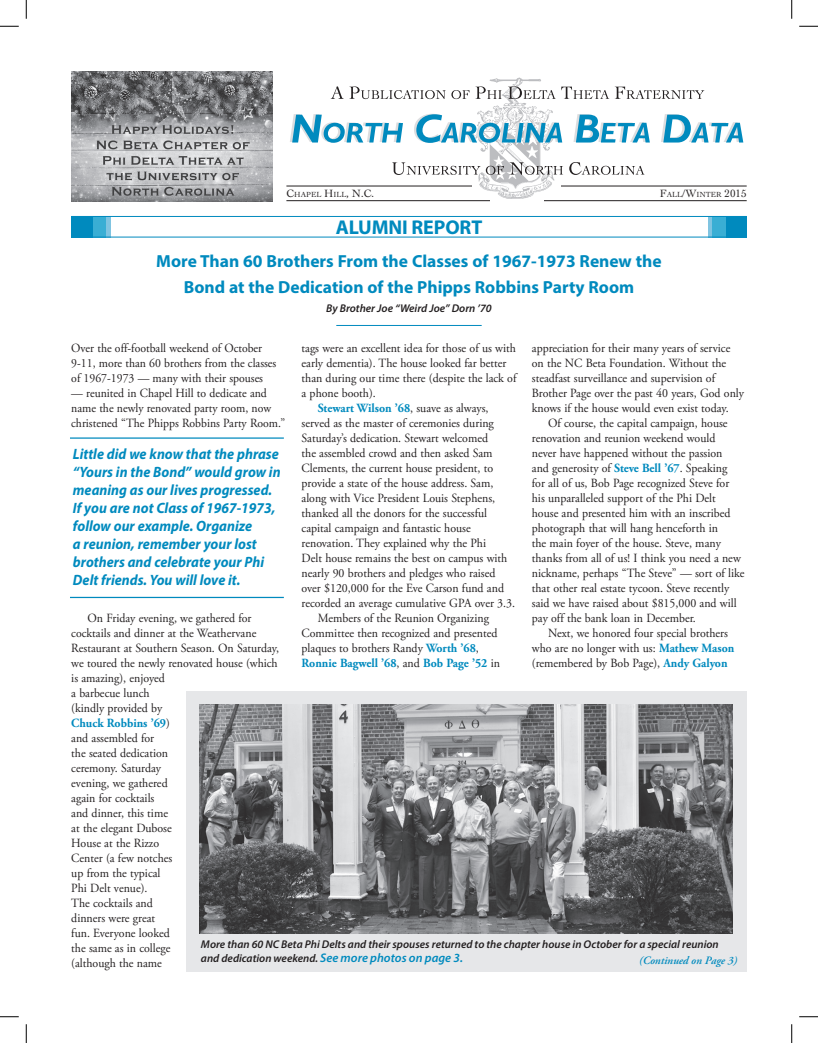
<style>
.page{position:relative;width:818px;height:1043px;background:#fff}
.page>*{position:absolute;margin:0;border:0;box-sizing:border-box;transform-origin:0 0}
.t1{font:700 20px "Myriad Pro";letter-spacing:-.005em;color:#008abe}
.t2{font:700 17.5px/25.6px "Myriad Pro";color:#008abe;text-align:center}
.t3{font:italic 700 15px/18px "Myriad Pro";color:#008abe;scale:.94 1}
.t4{font:12.5px/15px "Adobe Garamond Pro";color:#231f20;scale:.95 1}
.t5{font:12.5px/15px "Adobe Garamond Pro";color:#231f20;scale:.94 1}
.t6{font:700 12.5px "Adobe Garamond Pro";color:#008abe;scale:.95 1}
.t7{font:italic 600 11.25px/13.8px "Myriad Pro";color:#231f20}
.t8{font:italic 600 11.25px "Adobe Garamond Pro";letter-spacing:-.01em;color:#008abe}
.t9{font:7.75px "Cochin";color:#231f20}
.s1{font-size:11.12px}
.s2{font-weight:400;color:#231f20}
.s3{font-weight:700;color:#008abe}
.s4{font-size:12.5px;color:#008abe}
</style>
<div class="page">
<hr style="left:286px;top:186px;width:460px;height:1px;background:#231f20">
<hr style="left:286px;top:200px;width:460px;height:1px;background:#231f20">
<img style="left:471px;top:77px;width:91px;height:124px">
<svg style="left:330px;top:86px;width:374px;height:13px"></svg>
<svg style="left:392px;top:162px;width:252px;height:13px"></svg>
<svg style="left:290px;top:114px;width:453px;height:29px"></svg>
<div style="left:90px;top:216px;width:21px;height:21px;background:#80c4e1"></div>
<div style="left:86px;top:216px;width:20px;height:21px;background:#39aed4"></div>
<div style="left:71px;top:216px;width:22px;height:21px;background:#008abe"></div>
<div style="left:708px;top:216px;width:20px;height:21px;background:#80c4e1"></div>
<div style="left:712px;top:216px;width:21px;height:21px;background:#39aed4"></div>
<div style="left:725px;top:216px;width:21px;height:21px;background:#008abe"></div>
<div style="left:71px;top:216px;width:675px;height:21px;border:1px solid #008abe"></div>
<hr style="left:336px;top:325px;width:145px;height:1px;background:#008abe">
<hr style="left:70px;top:437px;width:214px;height:1px;background:#008abe">
<hr style="left:70px;top:597px;width:214px;height:1px;background:#008abe">
<div style="left:186px;top:690px;width:560px;height:281px;background:#e6e7e9"></div>
<img style="left:200px;top:704px;width:532px;height:229px">
<img style="left:71px;top:72px;width:201px;height:129px">
<svg style="left:0;top:25px;width:19px;height:2px"></svg>
<svg style="left:799px;top:25px;width:19px;height:2px"></svg>
<svg style="left:0;top:1016px;width:19px;height:1px"></svg>
<svg style="left:799px;top:1016px;width:19px;height:1px"></svg>
<svg style="left:25px;top:0;width:2px;height:19px"></svg>
<svg style="left:25px;top:1024px;width:2px;height:18px"></svg>
<svg style="left:791px;top:0;width:1px;height:19px"></svg>
<svg style="left:791px;top:1024px;width:1px;height:18px"></svg>
<p class="t9" style="left:286px;top:189px;width:89px"><span class="s1">C</span>HAPEL <span class="s1">H</span>ILL<span class="s1">, N.C.</span></p>
<p class="t9" style="left:659px;top:189px;width:88px"><span class="s1">F</span>ALL<span class="s1">/W</span>INTER <span class="s1">2015</span></p>
<h1 class="t1" style="left:335px;top:214px;width:148px">ALUMNI REPORT</h1>
<h2 class="t2" style="left:156px;top:248px;width:507px">More Than 60 Brothers From the Classes of 1967-1973 Renew the<br>Bond at the Dedication of the Phipps Robbins Party Room</h2>
<p class="t7" style="left:326px;top:301px;width:167px">By Brother Joe “Weird Joe” Dorn ’70</p>
<p class="t4" style="left:301px;top:340px;width:227px">tags were an excellent idea for those of us with</p>
<p class="t4" style="left:301px;top:355px;width:217px">early dementia). The house looked far better</p>
<p class="t4" style="left:301px;top:370px;width:228px">than during our time there (despite the lack of</p>
<p class="t4" style="left:301px;top:385px;width:80px">a phone booth).</p>
<p class="t6" style="left:318px;top:400px;width:181px">Stewart Wilson ’68<span class="s2">, suave as always,</span></p>
<p class="t4" style="left:301px;top:415px;width:204px">served as the master of ceremonies during</p>
<p class="t4" style="left:301px;top:430px;width:198px">Saturday’s dedication. Stewart welcomed</p>
<p class="t4" style="left:301px;top:445px;width:202px">the assembled crowd and then asked Sam</p>
<p class="t4" style="left:301px;top:460px;width:203px">Clements, the current house president, to</p>
<p class="t4" style="left:301px;top:475px;width:203px">provide a state of the house address. Sam,</p>
<p class="t4" style="left:301px;top:490px;width:205px">along with Vice President Louis Stephens,</p>
<p class="t4" style="left:301px;top:505px;width:197px">thanked all the donors for the successful</p>
<p class="t4" style="left:301px;top:520px;width:180px">capital campaign and fantastic house</p>
<p class="t4" style="left:301px;top:535px;width:196px">renovation. They explained why the Phi</p>
<p class="t4" style="left:301px;top:550px;width:218px">Delt house remains the best on campus with</p>
<p class="t4" style="left:301px;top:565px;width:206px">nearly 90 brothers and pledges who raised</p>
<p class="t4" style="left:301px;top:580px;width:215px">over $120,000 for the Eve Carson fund and</p>
<p class="t4" style="left:301px;top:595px;width:226px">recorded an average cumulative GPA over 3.3.</p>
<p class="t4" style="left:318px;top:610px;width:182px">Members of the Reunion Organizing</p>
<p class="t4" style="left:301px;top:625px;width:208px">Committee then recognized and presented</p>
<p class="t4" style="left:301px;top:640px;width:188px">plaques to brothers Randy <span class="s3">Worth ’68</span>,</p>
<p class="t6" style="left:301px;top:655px;width:210px">Ronnie Bagwell ’68<span class="s2">, and</span> Bob Page ’52 <span class="s2">in</span></p>
<p class="t4" style="left:532px;top:340px;width:225px">appreciation for their many years of service on the NC Beta Foundation. Without the steadfast surveillance and supervision of Brother Page over the past 40 years, God only knows if the house would even exist today.</p>
<p class="t4" style="left:532px;top:415px;width:225px;text-indent:16px">Of course, the capital campaign, house renovation and reunion weekend would<br>never have happened without the passion<br>and generosity of <span class="s3">Steve Bell ’67</span>. Speaking<br>for all of us, Bob Page recognized Steve for his unparalleled support of the Phi Delt house and presented him with an inscribed photograph that will hang henceforth in<br>the main foyer of the house. Steve, many thanks from all of us! I think you need a new nickname, perhaps “The Steve” — sort of like that other real estate tycoon. Steve recently said we have raised about $815,000 and will pay off the bank loan in December.</p>
<p class="t4" style="left:532px;top:625px;width:214px;text-indent:16px">Next, we honored four special brothers who are no longer with us: <span class="s3">Mathew Mason </span>(remembered by Bob Page), <span class="s3">Andy Galyon</span></p>
<p class="t5" style="left:71px;top:340px;width:220px">Over the off-football weekend of October<br>9-11, more than 60 brothers from the classes of 1967-1973 — many with their spouses</p>
<p class="t5" style="left:71px;top:385px;width:229px">— reunited in Chapel Hill to dedicate and name the newly renovated party room, now christened “The Phipps Robbins Party Room.”</p>
<p class="t3" style="left:73px;top:444px;width:222px">Little did we know that the phrase “Yours in the Bond” would grow in meaning as our lives progressed.<br>If you are not Class of 1967-1973, follow our example. Organize<br>a reunion, remember your lost brothers and celebrate your Phi<br>Delt friends. You will love it.</p>
<p class="t4" style="left:71px;top:610px;width:220px;text-indent:16px">On Friday evening, we gathered for cocktails and dinner at the Weathervane<br>Restaurant at Southern Season. On Saturday, we toured the newly renovated house (which is amazing), enjoyed<br>a barbecue lunch<br>(kindly provided by<br><span class="s3">Chuck Robbins ’69</span>)<br>and assembled for<br>the seated dedication<br>ceremony. Saturday<br>evening, we gathered<br>again for cocktails<br>and dinner, this time<br>at the elegant Dubose<br>House at the Rizzo<br>Center (a few notches<br>up from the typical<br>Phi Delt venue).<br>The cocktails and<br>dinners were great<br>fun. Everyone looked<br>the same as in college<br>(although the name</p>
<p class="t7" style="left:201px;top:937px;width:519px">More than 60 NC Beta Phi Delts and their spouses returned to the chapter house in October for a special reunion and dedication weekend. <span class="s4">See more photos on page 3.</span></p>
<p class="t8" style="left:639px;top:954px;width:99px">(Continued on Page 3)</p>
</div>
